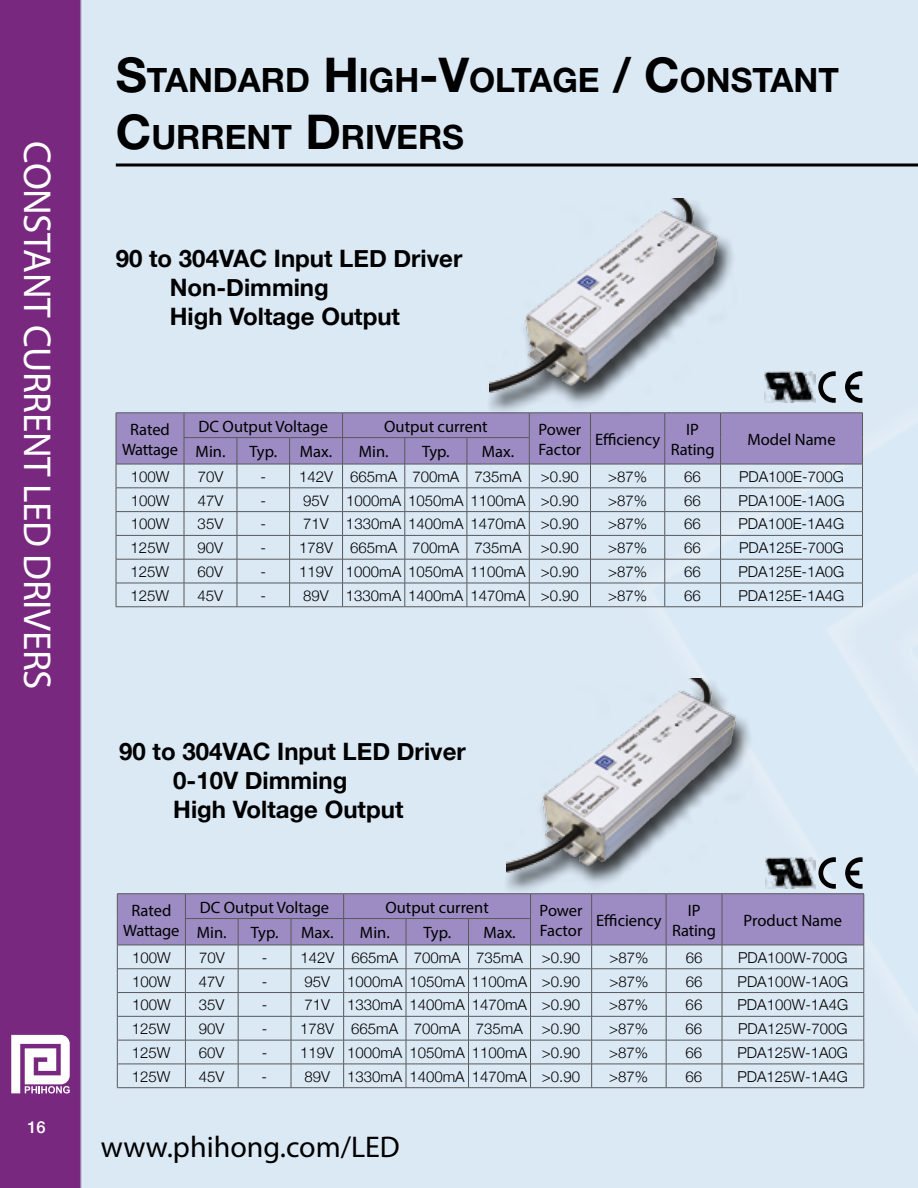
<style>
.page{position:relative;width:918px;height:1188px;background:#fff}
.page>*{position:absolute;margin:0;border:0;box-sizing:border-box;transform-origin:0 0}
.t1{font:39px "Myriad Pro";letter-spacing:-.01em;color:#fff}
.t2{font:700 33.6px "Helvetica Neue";color:#000}
.t3{font:30px "Myriad Pro";color:#000}
.t4{font:700 24px/28.8px "Helvetica Neue";color:#000}
.t5{font:16.5px/19.8px "Myriad Pro";color:#000;text-align:center}
.t6{font:500 16.5px "Helvetica Neue";color:#fff}
.t7{font:300 15px "Helvetica Neue";color:#000}
.s1{font-size:48px}
</style>
<div class="page">
<img style="left:0;top:0;width:918px;height:1188px">
<svg style="left:11px;top:1035px;width:59px;height:59px"></svg>
<svg style="left:116px;top:413px;width:747px;height:194px;background:#c3c9df"></svg>
<hr style="left:116px;top:607px;width:68px;height:1px;background:#58595b">
<hr style="left:184px;top:607px;width:53px;height:1px;background:#58595b">
<hr style="left:237px;top:607px;width:53px;height:1px;background:#58595b">
<hr style="left:290px;top:607px;width:53px;height:1px;background:#58595b">
<hr style="left:343px;top:607px;width:62px;height:1px;background:#58595b">
<hr style="left:405px;top:607px;width:62px;height:1px;background:#58595b">
<hr style="left:467px;top:607px;width:62px;height:1px;background:#58595b">
<hr style="left:529px;top:607px;width:62px;height:1px;background:#58595b">
<hr style="left:591px;top:607px;width:74px;height:1px;background:#58595b">
<hr style="left:665px;top:607px;width:56px;height:1px;background:#58595b">
<hr style="left:721px;top:607px;width:142px;height:1px;background:#58595b">
<svg style="left:117px;top:857px;width:748px;height:231px;background:#c5cbe0"></svg>
<img style="left:765px;top:857px;width:50px;height:32px">
<hr style="left:116px;top:164px;width:802px;height:3px;background:#000">
<svg style="left:818px;top:371px;width:18px;height:32px"></svg>
<svg style="left:845px;top:371px;width:17px;height:32px"></svg>
<img style="left:765px;top:371px;width:50px;height:32px">
<div style="left:485px;top:200px;width:252px;height:216px;background:#000;opacity:.75"></div>
<img style="left:489px;top:199px;width:251px;height:194px">
<div style="left:502px;top:679px;width:252px;height:216px;background:#000;opacity:.75"></div>
<img style="left:507px;top:678px;width:250px;height:195px">
<p class="t1" style="left:61px;top:141px;width:550px;rotate:90deg">CONSTANT CURRENT LED DRIVERS</p>
<p class="t6" style="left:27px;top:1114px;width:20px">16</p>
<p class="t2" style="left:116px;top:59px;width:725px"><span class="s1">S</span>TANDARD <span class="s1">H</span>IGH<span class="s1">-V</span>OLTAGE <span class="s1">/ C</span>ONSTANT</p>
<p class="t2" style="left:116px;top:116px;width:348px"><span class="s1">C</span>URRENT <span class="s1">D</span>RIVERS</p>
<p class="t4" style="left:170px;top:245px;width:294px;text-indent:-54px">90 to 304VAC Input LED Driver<br>Non-Dimming<br>High Voltage Output</p>
<p class="t5" style="left:122px;top:419px;width:57px">Rated<br>Wattage</p>
<p class="t5" style="left:199px;top:416px;width:131px">DC Output Voltage</p>
<p class="t5" style="left:384px;top:416px;width:105px">Output current</p>
<p class="t5" style="left:538px;top:419px;width:44px;text-align:left">Power<br>Factor</p>
<p class="t5" style="left:595px;top:429px;width:67px">Efficiency</p>
<p class="t5" style="left:671px;top:419px;width:45px">IP<br>Rating</p>
<p class="t5" style="left:747px;top:429px;width:90px">Model Name</p>
<p class="t5" style="left:196px;top:442px;width:31px">Min.</p>
<p class="t5" style="left:249px;top:442px;width:29px">Typ.</p>
<p class="t5" style="left:300px;top:442px;width:34px">Max.</p>
<p class="t5" style="left:359px;top:442px;width:31px">Min.</p>
<p class="t5" style="left:422px;top:442px;width:29px">Typ.</p>
<p class="t5" style="left:482px;top:442px;width:34px">Max.</p>
<p class="t7" style="left:131px;top:464px;width:40px">100W</p>
<p class="t7" style="left:198px;top:464px;width:27px">70V</p>
<p class="t7" style="left:260px;top:464px;width:263px">- 142V 665mA 700mA 735mA</p>
<p class="t7" style="left:541px;top:464px;width:40px">&gt;0.90</p>
<p class="t7" style="left:608px;top:464px;width:41px">&gt;87%</p>
<p class="t7" style="left:684px;top:464px;width:18px">66</p>
<p class="t7" style="left:739px;top:464px;width:106px">PDA100E-700G</p>
<p class="t7" style="left:131px;top:488px;width:40px">100W</p>
<p class="t7" style="left:198px;top:488px;width:27px">47V</p>
<p class="t7" style="left:260px;top:488px;width:7px">-</p>
<p class="t7" style="left:303px;top:488px;width:277px">95V 1000mA 1050mA 1100mA &gt;0.90</p>
<p class="t7" style="left:608px;top:488px;width:41px">&gt;87%</p>
<p class="t7" style="left:684px;top:488px;width:18px">66</p>
<p class="t7" style="left:739px;top:488px;width:107px">PDA100E-1A0G</p>
<p class="t7" style="left:131px;top:512px;width:40px">100W</p>
<p class="t7" style="left:198px;top:512px;width:27px">35V</p>
<p class="t7" style="left:260px;top:512px;width:7px">-</p>
<p class="t7" style="left:303px;top:512px;width:277px">71V 1330mA 1400mA 1470mA &gt;0.90</p>
<p class="t7" style="left:608px;top:512px;width:41px">&gt;87%</p>
<p class="t7" style="left:684px;top:512px;width:18px">66</p>
<p class="t7" style="left:739px;top:512px;width:107px">PDA100E-1A4G</p>
<p class="t7" style="left:131px;top:536px;width:40px">125W</p>
<p class="t7" style="left:198px;top:536px;width:27px">90V</p>
<p class="t7" style="left:260px;top:536px;width:263px">- 178V 665mA 700mA 735mA</p>
<p class="t7" style="left:541px;top:536px;width:40px">&gt;0.90</p>
<p class="t7" style="left:608px;top:536px;width:41px">&gt;87%</p>
<p class="t7" style="left:684px;top:536px;width:18px">66</p>
<p class="t7" style="left:739px;top:536px;width:106px">PDA125E-700G</p>
<p class="t7" style="left:131px;top:560px;width:40px">125W</p>
<p class="t7" style="left:198px;top:560px;width:27px">60V</p>
<p class="t7" style="left:260px;top:560px;width:320px">- 119V 1000mA 1050mA 1100mA &gt;0.90</p>
<p class="t7" style="left:608px;top:560px;width:41px">&gt;87%</p>
<p class="t7" style="left:684px;top:560px;width:18px">66</p>
<p class="t7" style="left:739px;top:560px;width:107px">PDA125E-1A0G</p>
<p class="t7" style="left:131px;top:583px;width:40px">125W</p>
<p class="t7" style="left:198px;top:583px;width:27px">45V</p>
<p class="t7" style="left:260px;top:583px;width:7px">-</p>
<p class="t7" style="left:303px;top:583px;width:277px">89V 1330mA 1400mA 1470mA &gt;0.90</p>
<p class="t7" style="left:608px;top:583px;width:41px">&gt;87%</p>
<p class="t7" style="left:684px;top:583px;width:18px">66</p>
<p class="t7" style="left:739px;top:583px;width:107px">PDA125E-1A4G</p>
<p class="t4" style="left:173px;top:738px;width:294px;text-indent:-54px">90 to 304VAC Input LED Driver<br>0-10V Dimming<br>High Voltage Output</p>
<p class="t5" style="left:123px;top:900px;width:58px">Rated<br>Wattage</p>
<p class="t5" style="left:200px;top:897px;width:131px">DC Output Voltage</p>
<p class="t5" style="left:385px;top:897px;width:105px">Output current</p>
<p class="t5" style="left:540px;top:900px;width:44px;text-align:left">Power<br>Factor</p>
<p class="t5" style="left:596px;top:910px;width:67px">Efficiency</p>
<p class="t5" style="left:672px;top:900px;width:45px">IP<br>Rating</p>
<p class="t5" style="left:744px;top:910px;width:100px">Product Name</p>
<p class="t5" style="left:197px;top:922px;width:31px">Min.</p>
<p class="t5" style="left:251px;top:922px;width:29px">Typ.</p>
<p class="t5" style="left:301px;top:922px;width:34px">Max.</p>
<p class="t5" style="left:360px;top:922px;width:31px">Min.</p>
<p class="t5" style="left:423px;top:922px;width:29px">Typ.</p>
<p class="t5" style="left:483px;top:922px;width:34px">Max.</p>
<p class="t7" style="left:132px;top:945px;width:40px">100W</p>
<p class="t7" style="left:199px;top:945px;width:27px">70V</p>
<p class="t7" style="left:262px;top:945px;width:263px">- 142V 665mA 700mA 735mA</p>
<p class="t7" style="left:542px;top:945px;width:40px">&gt;0.90</p>
<p class="t7" style="left:609px;top:945px;width:41px">&gt;87%</p>
<p class="t7" style="left:686px;top:945px;width:18px">66</p>
<p class="t7" style="left:738px;top:945px;width:111px">PDA100W-700G</p>
<p class="t7" style="left:132px;top:969px;width:40px">100W</p>
<p class="t7" style="left:199px;top:969px;width:27px">47V</p>
<p class="t7" style="left:262px;top:969px;width:7px">-</p>
<p class="t7" style="left:305px;top:969px;width:277px">95V 1000mA 1050mA 1100mA &gt;0.90</p>
<p class="t7" style="left:609px;top:969px;width:41px">&gt;87%</p>
<p class="t7" style="left:686px;top:969px;width:18px">66</p>
<p class="t7" style="left:738px;top:969px;width:112px">PDA100W-1A0G</p>
<p class="t7" style="left:132px;top:993px;width:40px">100W</p>
<p class="t7" style="left:199px;top:993px;width:27px">35V</p>
<p class="t7" style="left:262px;top:993px;width:7px">-</p>
<p class="t7" style="left:304px;top:993px;width:277px">71V 1330mA 1400mA 1470mA &gt;0.90</p>
<p class="t7" style="left:609px;top:993px;width:41px">&gt;87%</p>
<p class="t7" style="left:686px;top:993px;width:18px">66</p>
<p class="t7" style="left:738px;top:993px;width:112px">PDA100W-1A4G</p>
<p class="t7" style="left:132px;top:1017px;width:40px">125W</p>
<p class="t7" style="left:199px;top:1017px;width:27px">90V</p>
<p class="t7" style="left:262px;top:1017px;width:263px">- 178V 665mA 700mA 735mA</p>
<p class="t7" style="left:542px;top:1017px;width:40px">&gt;0.90</p>
<p class="t7" style="left:609px;top:1017px;width:41px">&gt;87%</p>
<p class="t7" style="left:686px;top:1017px;width:18px">66</p>
<p class="t7" style="left:738px;top:1017px;width:111px">PDA125W-700G</p>
<p class="t7" style="left:132px;top:1040px;width:40px">125W</p>
<p class="t7" style="left:199px;top:1040px;width:27px">60V</p>
<p class="t7" style="left:262px;top:1040px;width:320px">- 119V 1000mA 1050mA 1100mA &gt;0.90</p>
<p class="t7" style="left:609px;top:1040px;width:41px">&gt;87%</p>
<p class="t7" style="left:686px;top:1040px;width:18px">66</p>
<p class="t7" style="left:737px;top:1040px;width:112px">PDA125W-1A0G</p>
<p class="t7" style="left:132px;top:1064px;width:40px">125W</p>
<p class="t7" style="left:199px;top:1064px;width:27px">45V</p>
<p class="t7" style="left:262px;top:1064px;width:7px">-</p>
<p class="t7" style="left:304px;top:1064px;width:277px">89V 1330mA 1400mA 1470mA &gt;0.90</p>
<p class="t7" style="left:609px;top:1064px;width:41px">&gt;87%</p>
<p class="t7" style="left:686px;top:1064px;width:18px">66</p>
<p class="t7" style="left:737px;top:1064px;width:112px">PDA125W-1A4G</p>
<p class="t3" style="left:101px;top:1128px;width:300px">www.phihong.com/LED</p>
</div>
